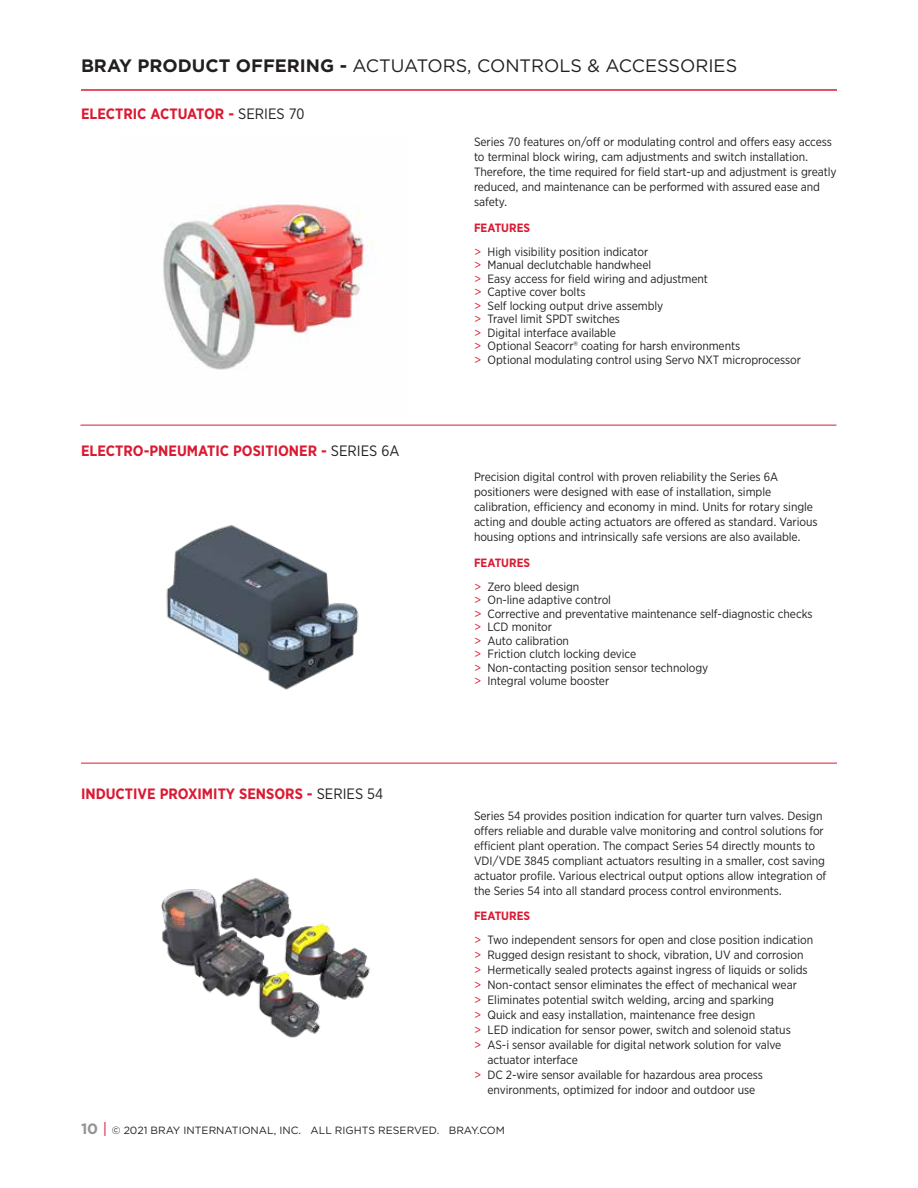
<style>
.page{position:relative;width:918px;height:1188px;background:#fff}
.page>*{position:absolute;margin:0;border:0;box-sizing:border-box;transform-origin:0 0}
.t1{font:18px "Gotham";color:#231f20}
.t2{font:700 15px "Gotham Narrow";color:#da1a32}
.t3{font:12px/15px "Gotham Narrow";letter-spacing:-.005em;color:#231f20}
.t4{font:10.5px "Gotham";color:#231f20}
.s1{font-weight:700}
.s2{font-weight:400;color:#231f20}
.s3{font-weight:700;color:#da1a32}
.s4{font-family:"Gotham";color:#da1a32}
.s5{font-weight:700;font-size:15px;color:#949698}
.s6{font-size:15px;color:#da1a32}
</style>
<div class="page">
<hr style="left:81px;top:89px;width:756px;height:2px;background:#da1a32">
<img style="left:163px;top:204px;width:209px;height:166px">
<img style="left:166px;top:525px;width:193px;height:165px">
<img style="left:161px;top:878px;width:210px;height:160px">
<hr style="left:80px;top:425px;width:756px;height:1px;background:#da1a32">
<hr style="left:81px;top:763px;width:756px;height:1px;background:#da1a32">
<h1 class="t1" style="left:81px;top:54px;width:658px"><span class="s1">BRAY PRODUCT OFFERING -</span> ACTUATORS, CONTROLS &amp; ACCESSORIES</h1>
<p class="t2" style="left:81px;top:104px;width:225px">ELECTRIC ACTUATOR - <span class="s2">SERIES 70</span></p>
<p class="t2" style="left:81px;top:441px;width:320px">ELECTRO-PNEUMATIC POSITIONER - <span class="s2">SERIES 6A</span></p>
<p class="t2" style="left:81px;top:784px;width:304px">INDUCTIVE PROXIMITY SENSORS - <span class="s2">SERIES 54</span></p>
<p class="t3" style="left:474px;top:135px;width:364px">Series 70 features on/off or modulating control and offers easy access to terminal block wiring, cam adjustments and switch installation.<br>Therefore, the time required for field start-up and adjustment is greatly reduced, and maintenance can be performed with assured ease and safety.</p>
<p class="t3" style="left:474px;top:216px;width:176px;line-height:24px"><span class="s3">FEATURES<br></span><span class="s4">&gt;</span> High visibility position indicator</p>
<p class="t3" style="left:474px;top:258px;width:329px;line-height:13.5px"><span class="s4">&gt;</span> Manual declutchable handwheel<br><span class="s4">&gt;</span> Easy access for field wiring and adjustment<br><span class="s4">&gt;</span> Captive cover bolts<br><span class="s4">&gt;</span> Self locking output drive assembly<br><span class="s4">&gt;</span> Travel limit SPDT switches<br><span class="s4">&gt;</span> Digital interface available<br><span class="s4">&gt;</span> Optional Seacorr® coating for harsh environments<br><span class="s4">&gt;</span> Optional modulating control using Servo NXT microprocessor</p>
<p class="t3" style="left:474px;top:469px;width:345px">Precision digital control with proven reliability the Series 6A positioners were designed with ease of installation, simple calibration, efficiency and economy in mind. Units for rotary single acting and double acting actuators are offered as standard. Various housing options and intrinsically safe versions are also available.</p>
<p class="t3" style="left:474px;top:550px;width:107px;line-height:24px"><span class="s3">FEATURES<br></span><span class="s4">&gt;</span> Zero bleed design</p>
<p class="t3" style="left:474px;top:593px;width:340px;line-height:13.5px"><span class="s4">&gt;</span> On-line adaptive control<br><span class="s4">&gt;</span> Corrective and preventative maintenance self-diagnostic checks <span class="s4">&gt;</span> LCD monitor<br><span class="s4">&gt;</span> Auto calibration<br><span class="s4">&gt;</span> Friction clutch locking device<br><span class="s4">&gt;</span> Non-contacting position sensor technology<br><span class="s4">&gt;</span> Integral volume booster</p>
<p class="t3" style="left:474px;top:808px;width:354px">Series 54 provides position indication for quarter turn valves. Design offers reliable and durable valve monitoring and control solutions for efficient plant operation. The compact Series 54 directly mounts to VDI/VDE 3845 compliant actuators resulting in a smaller, cost saving actuator profile. Various electrical output options allow integration of the Series 54 into all standard process control environments.</p>
<p class="t3" style="left:474px;top:904px;width:341px;line-height:24px"><span class="s3">FEATURES<br></span><span class="s4">&gt;</span> Two independent sensors for open and close position indication</p>
<p class="t3" style="left:474px;top:947px;width:331px"><span class="s4">&gt;</span> Rugged design resistant to shock, vibration, UV and corrosion</p>
<p class="t3" style="left:474px;top:962px;width:335px"><span class="s4">&gt;</span> Hermetically sealed protects against ingress of liquids or solids</p>
<p class="t3" style="left:474px;top:977px;width:324px"><span class="s4">&gt;</span> Non-contact sensor eliminates the effect of mechanical wear</p>
<p class="t3" style="left:474px;top:992px;width:302px"><span class="s4">&gt;</span> Eliminates potential switch welding, arcing and sparking</p>
<p class="t3" style="left:474px;top:1007px;width:283px"><span class="s4">&gt;</span> Quick and easy installation, maintenance free design</p>
<p class="t3" style="left:474px;top:1022px;width:318px"><span class="s4">&gt;</span> LED indication for sensor power, switch and solenoid status</p>
<p class="t3" style="left:474px;top:1037px;width:309px"><span class="s4">&gt;</span> AS-i sensor available for digital network solution for valve</p>
<p class="t3" style="left:488px;top:1052px;width:92px">actuator interface</p>
<p class="t3" style="left:474px;top:1067px;width:290px"><span class="s4">&gt;</span> DC 2-wire sensor available for hazardous area process</p>
<p class="t3" style="left:488px;top:1082px;width:269px">environments, optimized for indoor and outdoor use</p>
<p class="t4" style="left:81px;top:1124px;width:425px"><span class="s5">10</span> <span class="s6">|</span> © 2021 BRAY INTERNATIONAL, INC. ALL RIGHTS RESERVED. BRAY.COM</p>
</div>
